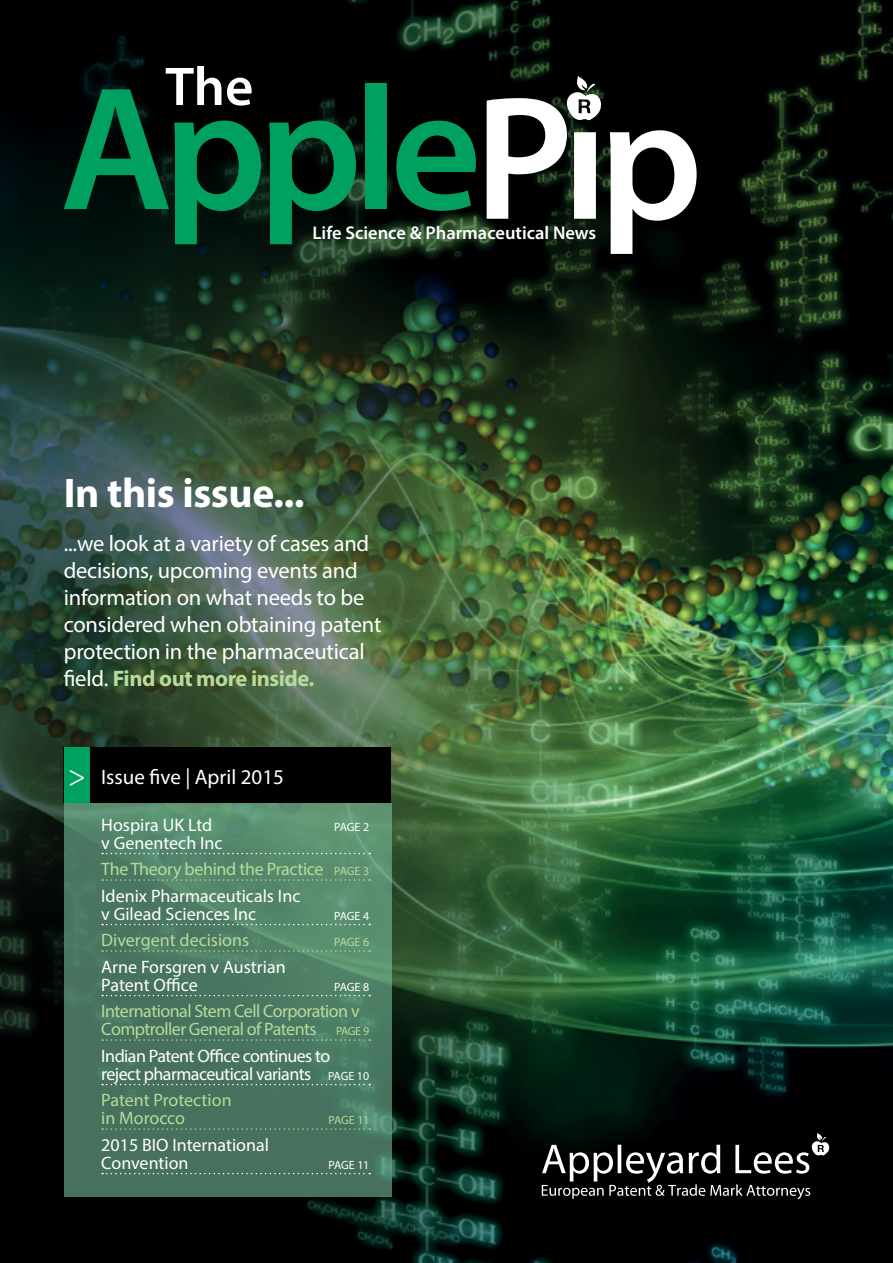
<style>
.page{position:relative;width:893px;height:1263px;background:#fff}
.page>*{position:absolute;margin:0;border:0;box-sizing:border-box;transform-origin:0 0}
.t1{font:600 55.05px "Myriad Pro";color:#fff}
.t2{font:700 41.55px "Myriad Pro";letter-spacing:-.01em;color:#fff}
.t3{font:22.5px/27px "Myriad Pro";letter-spacing:-.01em;color:#fff}
.t4{font:21px "Myriad Pro";color:#fff}
.t5{font:600 18.45px "Myriad Pro";color:#fff}
.t6{font:18px/26.5px "Myriad Pro";letter-spacing:-.005em;color:#fff}
.t7{font:18px/18px "Myriad Pro";letter-spacing:-.03em;color:#b7db9b}
.t8{font:18px/18px "Myriad Pro";letter-spacing:-.03em;color:#fff}
.t9{font:18px/18px "Myriad Pro";color:#b7db9b}
.t10{font:12px "Myriad Pro";letter-spacing:-.015em;color:#fff}
.t11{font:12px "Myriad Pro";letter-spacing:-.015em;color:#b7db9b}
.s1{font-weight:700;color:#b7db9b}
.s2{font-family:"Minion Pro";font-size:31.95px}
.s3{color:#b7db9b}
.s4{font-size:12px;color:#b7db9b}
.s5{font-size:12px}
</style>
<div class="page">
<img style="left:676px;top:0;width:217px;height:1263px">
<img style="left:0;top:0;width:676px;height:1263px">
<svg style="left:64px;top:83px;width:412px;height:161px;background:#024127"></svg>
<svg style="left:487px;top:76px;width:210px;height:178px"></svg>
<svg style="left:542px;top:1133px;width:288px;height:66px;background:#2e2e2f"></svg>
<svg style="left:64px;top:803px;width:327px;height:393px;background:#4d7c64"></svg>
<div style="left:63px;top:748px;width:328px;height:55px;background:#000"></div>
<div style="left:64px;top:748px;width:25px;height:55px;background:#00a160"></div>
<svg style="left:102px;top:853px;width:268px;height:1px"></svg>
<svg style="left:102px;top:879px;width:268px;height:2px"></svg>
<svg style="left:102px;top:924px;width:268px;height:1px"></svg>
<svg style="left:102px;top:950px;width:268px;height:2px"></svg>
<svg style="left:102px;top:995px;width:268px;height:1px"></svg>
<svg style="left:102px;top:1039px;width:268px;height:2px"></svg>
<svg style="left:102px;top:1084px;width:268px;height:1px"></svg>
<svg style="left:102px;top:1128px;width:268px;height:2px"></svg>
<svg style="left:102px;top:1173px;width:268px;height:1px"></svg>
<h1 class="t1" style="left:165px;top:52px;width:90px">The</h1>
<p class="t5" style="left:313px;top:221px;width:285px">Life Science &amp; Pharmaceutical News</p>
<h2 class="t2" style="left:64px;top:466px;width:242px">In this issue...</h2>
<p class="t3" style="left:64px;top:530px;width:319px">...we look at a variety of cases and decisions, upcoming events and information on what needs to be considered when obtaining patent protection in the pharmaceutical field. <span class="s1">Find out more inside.</span></p>
<p class="t4" style="left:68px;top:764px;width:217px"><span class="s2">&gt;</span> Issue five | April 2015</p>
<p class="t6" style="left:101px;top:811px;width:113px">Hospira UK Ltd</p>
<p class="t10" style="left:334px;top:819px;width:36px">PAGE 2</p>
<p class="t6" style="left:101px;top:829px;width:269px">v Genentech Inc<br><span class="s3">The Theory behind the Practice</span> <span class="s4">PAGE 3<br></span>Idenix Pharmaceuticals Inc</p>
<p class="t6" style="left:101px;top:900px;width:156px">v Gilead Sciences Inc</p>
<p class="t10" style="left:334px;top:908px;width:36px">PAGE 4</p>
<p class="t9" style="left:101px;top:931px;width:149px">Divergent decisions</p>
<p class="t11" style="left:334px;top:935px;width:36px">PAGE 6</p>
<p class="t6" style="left:101px;top:957px;width:186px;line-height:18px">Arne Forsgren v Austrian<br>Patent Office</p>
<p class="t10" style="left:334px;top:979px;width:36px">PAGE 8</p>
<p class="t7" style="left:101px;top:1002px;width:269px">International Stem Cell Corporation v<br>Comptroller General of Patents <span class="s5">PAGE 9</span></p>
<p class="t8" style="left:101px;top:1046px;width:269px">Indian Patent Office continues to reject pharmaceutical variants <span class="s5">PAGE 10</span></p>
<p class="t9" style="left:101px;top:1091px;width:132px">Patent Protection in Morocco</p>
<p class="t11" style="left:329px;top:1113px;width:42px">PAGE 11</p>
<p class="t6" style="left:101px;top:1135px;width:169px;line-height:18px">2015 BIO International<br>Convention</p>
<p class="t10" style="left:329px;top:1157px;width:42px">PAGE 11</p>
</div>
